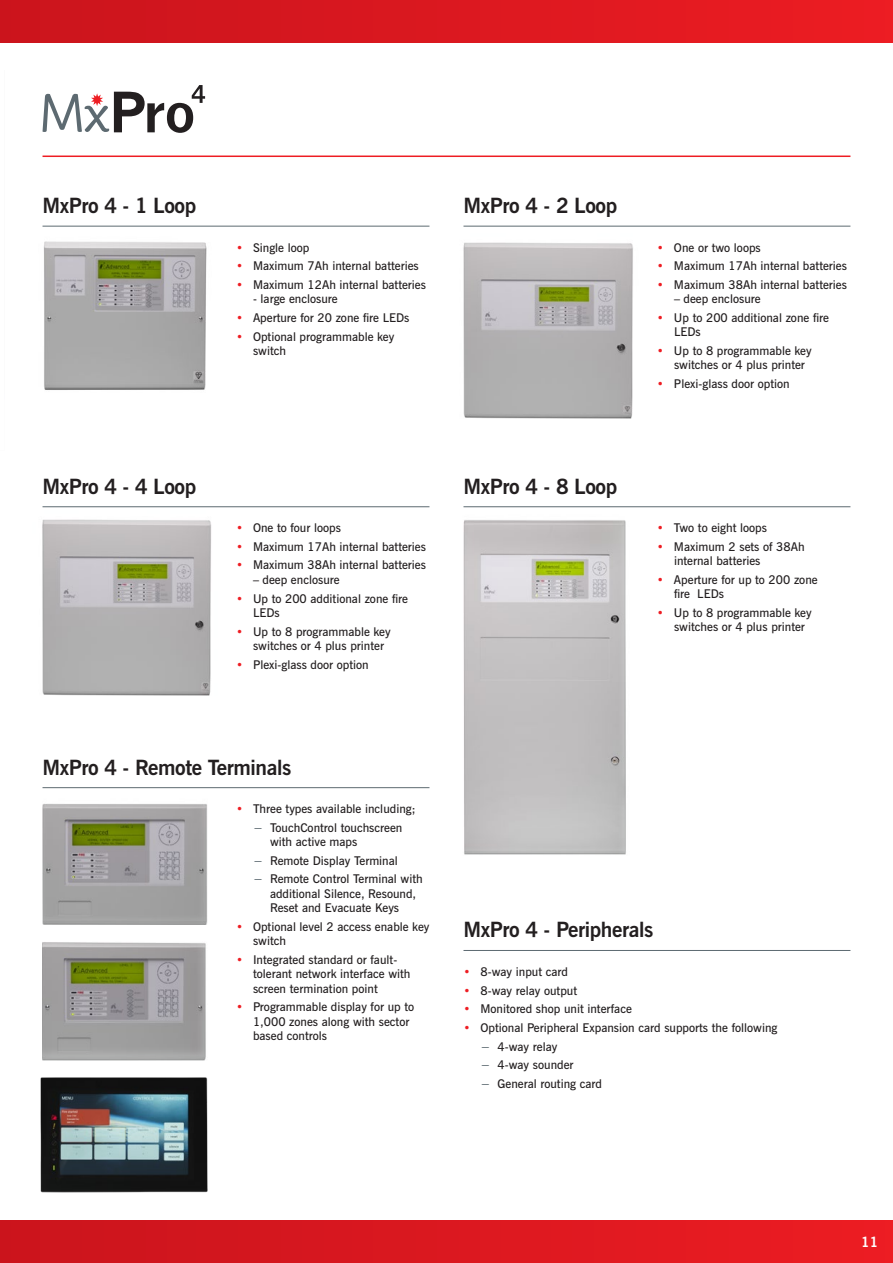
<style>
.page{position:relative;width:893px;height:1263px;background:#fff}
.page>*{position:absolute;margin:0;border:0;box-sizing:border-box;transform-origin:0 0}
.t1{font:700 21px "News Gothic BT";letter-spacing:-.02em;color:#231f20}
.t2{font:700 14.1px "News Gothic BT";color:#fff}
.t3{font:600 12px/14.4px "News Gothic BT";color:#231f20}
.s1{color:#ee1d23}
.s2{color:#5d6a71}
</style>
<div class="page">
<div style="left:42px;top:940px;width:166px;height:120px;background:#e6e9e8;opacity:.36"></div>
<div style="left:41px;top:794px;width:168px;height:131px;background:#e6e9e8;opacity:.36"></div>
<div style="left:452px;top:510px;width:179px;height:348px;background:#e6e9e8;opacity:.75"></div>
<img style="left:42px;top:506px;width:227px;height:190px">
<img style="left:414px;top:225px;width:276px;height:194px">
<hr style="left:43px;top:506px;width:386px;height:1px;background:#5d6a71">
<div style="left:0;top:1220px;width:893px;height:43px;background:linear-gradient(to right,#ca141c,#ec1c23)"></div>
<div style="left:0;top:0;width:893px;height:42px;background:linear-gradient(to right,#ca141c,#ec1c23)"></div>
<svg style="left:43px;top:85px;width:162px;height:48px"></svg>
<hr style="left:43px;top:156px;width:807px;height:1px;background:#ee1d23">
<hr style="left:43px;top:226px;width:386px;height:1px;background:#5d6a71">
<hr style="left:43px;top:787px;width:386px;height:1px;background:#5d6a71">
<hr style="left:463px;top:950px;width:387px;height:1px;background:#5d6a71">
<hr style="left:463px;top:226px;width:387px;height:1px;background:#5d6a71">
<hr style="left:463px;top:506px;width:387px;height:1px;background:#5d6a71">
<div style="left:0;top:196px;width:269px;height:225px;background:#d7d8d7;opacity:.65"></div>
<img style="left:0;top:196px;width:4px;height:225px">
<img style="left:40px;top:1077px;width:168px;height:115px">
<p class="t1" style="left:43px;top:193px;width:155px">MxPro 4 - 1 Loop</p>
<p class="t3" style="left:236px;top:240px;width:75px"><span class="s1">•</span> Single loop</p>
<p class="t3" style="left:236px;top:259px;width:184px"><span class="s1">•</span> Maximum 7Ah internal batteries</p>
<p class="t3" style="left:236px;top:277px;width:192px"><span class="s1">•</span> Maximum 12Ah internal batteries</p>
<p class="t3" style="left:253px;top:292px;width:86px">- large enclosure</p>
<p class="t3" style="left:236px;top:310px;width:175px"><span class="s1">•</span> Aperture for 20 zone fire LEDs</p>
<p class="t3" style="left:253px;top:329px;width:143px;text-indent:-17px"><span class="s1">•</span> Optional programmable key switch</p>
<p class="t1" style="left:43px;top:473px;width:155px">MxPro 4 - 4 Loop</p>
<p class="t3" style="left:236px;top:521px;width:106px"><span class="s1">•</span> One to four loops</p>
<p class="t3" style="left:236px;top:539px;width:192px"><span class="s1">•</span> Maximum 17Ah internal batteries</p>
<p class="t3" style="left:236px;top:558px;width:192px"><span class="s1">•</span> Maximum 38Ah internal batteries</p>
<p class="t3" style="left:253px;top:572px;width:88px">– deep enclosure</p>
<p class="t3" style="left:253px;top:591px;width:157px;text-indent:-17px"><span class="s1">•</span> Up to 200 additional zone fire<br>LEDs</p>
<p class="t3" style="left:253px;top:624px;width:139px;text-indent:-17px"><span class="s1">•</span> Up to 8 programmable key switches or 4 plus printer</p>
<p class="t3" style="left:236px;top:657px;width:134px"><span class="s1">•</span> Plexi-glass door option</p>
<p class="t1" style="left:43px;top:754px;width:250px">MxPro 4 - Remote Terminals</p>
<p class="t3" style="left:236px;top:801px;width:181px"><span class="s1">•</span> Three types available including;</p>
<p class="t3" style="left:270px;top:820px;width:134px;text-indent:-17px"><span class="s2">−</span> TouchControl touchscreen with active maps</p>
<p class="t3" style="left:253px;top:853px;width:146px"><span class="s2">−</span> Remote Display Terminal</p>
<p class="t3" style="left:270px;top:872px;width:154px;text-indent:-17px"><span class="s2">−</span> Remote Control Terminal with additional Silence, Resound,<br>Reset and Evacuate Keys</p>
<p class="t3" style="left:253px;top:919px;width:178px;text-indent:-17px"><span class="s1">•</span> Optional level 2 access enable key switch</p>
<p class="t3" style="left:253px;top:952px;width:159px;text-indent:-17px"><span class="s1">•</span> Integrated standard or fault&shy;tolerant network interface with screen termination point</p>
<p class="t3" style="left:253px;top:1000px;width:163px;text-indent:-17px"><span class="s1">•</span> Programmable display for up to<br>1,000 zones along with sector based controls</p>
<p class="t1" style="left:463px;top:193px;width:155px">MxPro 4 - 2 Loop</p>
<p class="t1" style="left:463px;top:473px;width:155px">MxPro 4 - 8 Loop</p>
<p class="t3" style="left:657px;top:240px;width:105px"><span class="s1">•</span> One or two loops</p>
<p class="t3" style="left:657px;top:259px;width:192px"><span class="s1">•</span> Maximum 17Ah internal batteries</p>
<p class="t3" style="left:657px;top:277px;width:192px"><span class="s1">•</span> Maximum 38Ah internal batteries</p>
<p class="t3" style="left:674px;top:292px;width:88px">– deep enclosure</p>
<p class="t3" style="left:674px;top:310px;width:157px;text-indent:-17px"><span class="s1">•</span> Up to 200 additional zone fire<br>LEDs</p>
<p class="t3" style="left:674px;top:343px;width:139px;text-indent:-17px"><span class="s1">•</span> Up to 8 programmable key switches or 4 plus printer</p>
<p class="t3" style="left:657px;top:376px;width:134px"><span class="s1">•</span> Plexi-glass door option</p>
<p class="t3" style="left:657px;top:521px;width:111px"><span class="s1">•</span> Two to eight loops</p>
<p class="t3" style="left:674px;top:539px;width:132px;text-indent:-17px"><span class="s1">•</span> Maximum 2 sets of 38Ah internal batteries</p>
<p class="t3" style="left:674px;top:572px;width:145px;text-indent:-17px"><span class="s1">•</span> Aperture for up to 200 zone fire LEDs</p>
<p class="t3" style="left:674px;top:605px;width:139px;text-indent:-17px"><span class="s1">•</span> Up to 8 programmable key switches or 4 plus printer</p>
<p class="t1" style="left:463px;top:917px;width:191px">MxPro 4 - Peripherals</p>
<p class="t3" style="left:463px;top:964px;width:106px"><span class="s1">•</span> 8-way input card</p>
<p class="t3" style="left:463px;top:983px;width:115px"><span class="s1">•</span> 8-way relay output</p>
<p class="t3" style="left:463px;top:1002px;width:170px"><span class="s1">•</span> Monitored shop unit interface</p>
<p class="t3" style="left:463px;top:1020px;width:315px"><span class="s1">•</span> Optional Peripheral Expansion card supports the following</p>
<p class="t3" style="left:480px;top:1039px;width:78px"><span class="s2">−</span> 4-way relay</p>
<p class="t3" style="left:480px;top:1057px;width:95px"><span class="s2">−</span> 4-way sounder</p>
<p class="t3" style="left:480px;top:1076px;width:123px"><span class="s2">−</span> General routing card</p>
<p class="t2" style="left:861px;top:1233px;width:19px">11</p>
</div>
